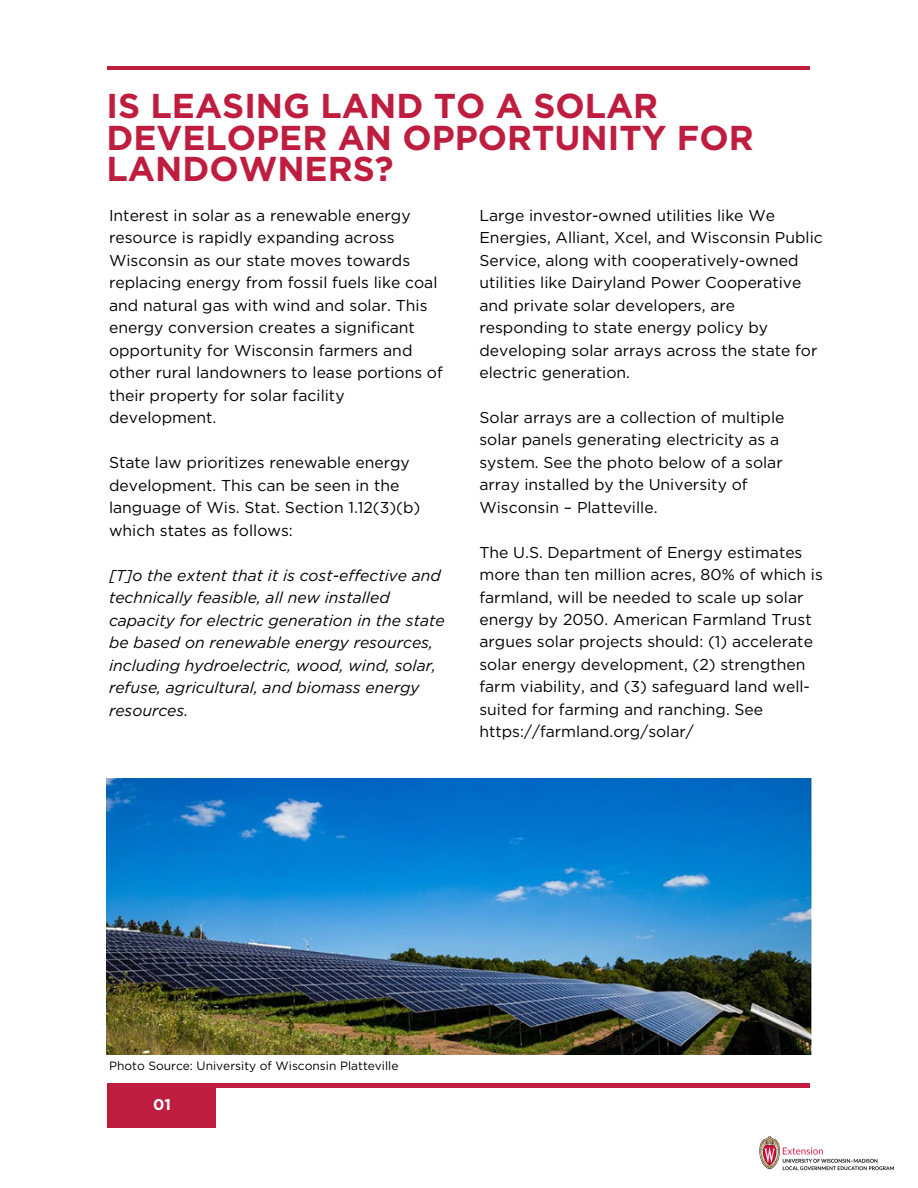
<style>
.page{position:relative;width:918px;height:1188px;background:#fff}
.page>*{position:absolute;margin:0;border:0;box-sizing:border-box;transform-origin:0 0}
.t1{font:700 34.5px/31.5px "Gotham";color:#be1d3f}
.t2{font:15.75px/22.5px "Gotham";color:#000}
.t3{font:italic 15.75px/22.5px "Gotham";color:#000}
.t4{font:700 15.6px "Gotham";color:#fff}
.t5{font:12px "Gotham";color:#000}
</style>
<div class="page">
<hr style="left:107px;top:67px;width:703px;height:3px;background:#be1d3f">
<div style="left:107px;top:1084px;width:108px;height:44px;background:#be1d3f"></div>
<hr style="left:107px;top:1084px;width:703px;height:3px;background:#be1d3f">
<img style="left:107px;top:779px;width:704px;height:275px">
<img style="left:759px;top:1136px;width:135px;height:35px">
<p class="t1" style="left:107px;top:90px;width:649px">IS LEASING LAND TO A SOLAR<br>DEVELOPER AN OPPORTUNITY FOR<br>LANDOWNERS?</p>
<p class="t2" style="left:109px;top:204px;width:335px">Interest in solar as a renewable energy resource is rapidly expanding across Wisconsin as our state moves towards replacing energy from fossil fuels like coal and natural gas with wind and solar. This energy conversion creates a significant opportunity for Wisconsin farmers and other rural landowners to lease portions of their property for solar facility development.</p>
<p class="t2" style="left:109px;top:451px;width:313px">State law prioritizes renewable energy development. This can be seen in the language of Wis. Stat. Section 1.12(3)(b) which states as follows:</p>
<p class="t3" style="left:109px;top:564px;width:337px">[T]o the extent that it is cost-effective and technically feasible, all new installed capacity for electric generation in the state be based on renewable energy resources, including hydroelectric, wood, wind, solar, refuse, agricultural, and biomass energy resources.</p>
<p class="t2" style="left:479px;top:204px;width:345px">Large investor-owned utilities like We Energies, Alliant, Xcel, and Wisconsin Public Service, along with cooperatively-owned utilities like Dairyland Power Cooperative and private solar developers, are responding to state energy policy by developing solar arrays across the state for electric generation.</p>
<p class="t2" style="left:479px;top:406px;width:307px">Solar arrays are a collection of multiple solar panels generating electricity as a system. See the photo below of a solar array installed by the University of Wisconsin – Platteville.</p>
<p class="t2" style="left:479px;top:541px;width:345px">The U.S. Department of Energy estimates more than ten million acres, 80% of which is farmland, will be needed to scale up solar energy by 2050. American Farmland Trust argues solar projects should: (1) accelerate solar energy development, (2) strengthen farm viability, and (3) safeguard land well&shy;suited for farming and ranching. See https://farmland.org/solar/</p>
<p class="t5" style="left:109px;top:1059px;width:291px">Photo Source: University of Wisconsin Platteville</p>
<p class="t4" style="left:153px;top:1095px;width:19px">01</p>
</div>
